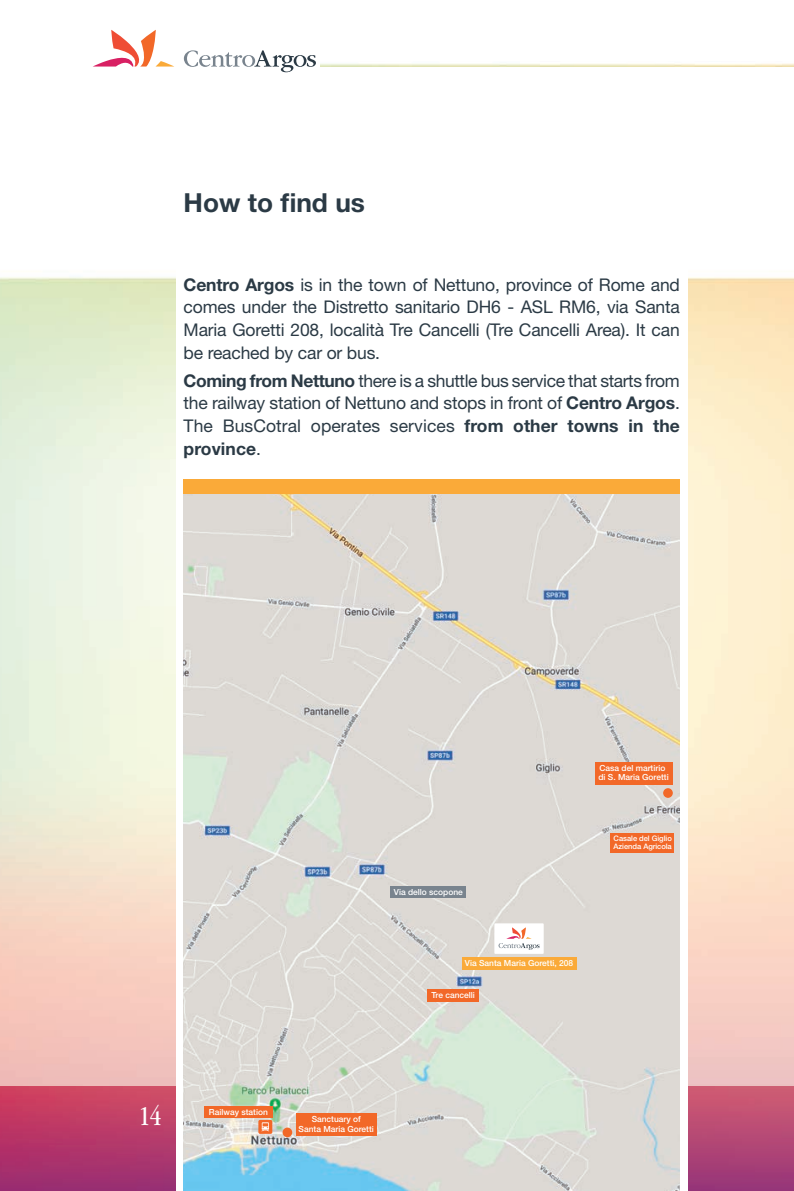
<style>
.page{position:relative;width:794px;height:1191px;background:#fff}
.page>*{position:absolute;margin:0;border:0;box-sizing:border-box;transform-origin:0 0}
.t1{font:condensed 28px "ITC Garamond Std";color:#fff}
.Titolo{font:700 26.25px "Helvetica Neue LT Std";color:#2b3a45}
.Testo_cp_10_su_13{font:17.5px/22.8px "Helvetica Neue LT Std";letter-spacing:-.01em;color:#2b3a45}
.t2{font:500 8.4px/9.3px "Helvetica Neue LT Std";color:#fff;text-align:center}
.t3{font:500 7.52px/8.4px "Helvetica Neue LT Std";letter-spacing:-.005em;color:#fff}
.s1{font-weight:700}
</style>
<div class="page">
<img style="left:0;top:1086px;width:794px;height:105px">
<div style="left:177px;top:174px;width:511px;height:1017px;background:#fff"></div>
<svg style="left:93px;top:30px;width:81px;height:37px"></svg>
<svg style="left:184px;top:50px;width:132px;height:22px"></svg>
<img style="left:184px;top:494px;width:496px;height:697px">
<div style="left:391px;top:886px;width:75px;height:12px;background:#79848e"></div>
<div style="left:494px;top:923px;width:50px;height:31px;background:#fff"></div>
<svg style="left:498px;top:927px;width:41px;height:22px"></svg>
<div style="left:461px;top:957px;width:115px;height:12px;background:#faaa39"></div>
<div style="left:610px;top:833px;width:63px;height:19px;background:#f26828"></div>
<div style="left:204px;top:1106px;width:68px;height:12px;background:#f26828"></div>
<div style="left:296px;top:1113px;width:80px;height:23px;background:#f26828"></div>
<div style="left:258px;top:1120px;width:14px;height:13px;background:#f26828;border-radius:2px"></div>
<svg style="left:261px;top:1122px;width:8px;height:9px"></svg>
<div style="left:282px;top:1127px;width:10px;height:10px;background:#f26828;border-radius:50%"></div>
<div style="left:595px;top:762px;width:77px;height:22px;background:#f26828"></div>
<div style="left:427px;top:989px;width:52px;height:13px;background:#f26828"></div>
<div style="left:663px;top:788px;width:10px;height:10px;background:#f26828;border-radius:50%"></div>
<div style="left:184px;top:480px;width:496px;height:14px;background:#faaa39"></div>
<p class="Titolo" style="left:184px;top:187px;width:183px">How to find us</p>
<p class="Testo_cp_10_su_13" style="left:184px;top:273px;width:498px;text-align:justify"><span class="s1">Centro Argos</span> is in the town of Nettuno, province of Rome and comes under the Distretto sanitario DH6 - ASL RM6, via Santa Maria Goretti 208, località Tre Cancelli (Tre Cancelli Area). It can be reached by car or bus.</p>
<p class="Testo_cp_10_su_13" style="left:184px;top:369px;width:498px"><span class="s1">Coming from Nettuno</span> there is a shuttle bus service that starts from the railway station of Nettuno and stops in front of <span class="s1">Centro Argos</span>.</p>
<p class="Testo_cp_10_su_13" style="left:184px;top:414px;width:498px">The BusCotral operates services <span class="s1">from other towns in the province</span>.</p>
<h1 class="t1" style="left:139px;top:1100px;width:24px">14</h1>
<p class="t2" style="left:394px;top:887px;width:71px">Via dello scopone</p>
<p class="t2" style="left:465px;top:958px;width:110px">Via Santa Maria Goretti, 208</p>
<p class="t2" style="left:431px;top:990px;width:45px">Tre cancelli</p>
<p class="t2" style="left:598px;top:763px;width:72px;text-align:left">Casa del martirio di S. Maria Goretti</p>
<p class="t3" style="left:613px;top:833px;width:60px">Casale del Giglio<br>Azienda Agricola</p>
<p class="t2" style="left:209px;top:1107px;width:60px">Railway station</p>
<p class="t2" style="left:298px;top:1114px;width:77px">Sanctuary of<br>Santa Maria Goretti</p>
</div>
